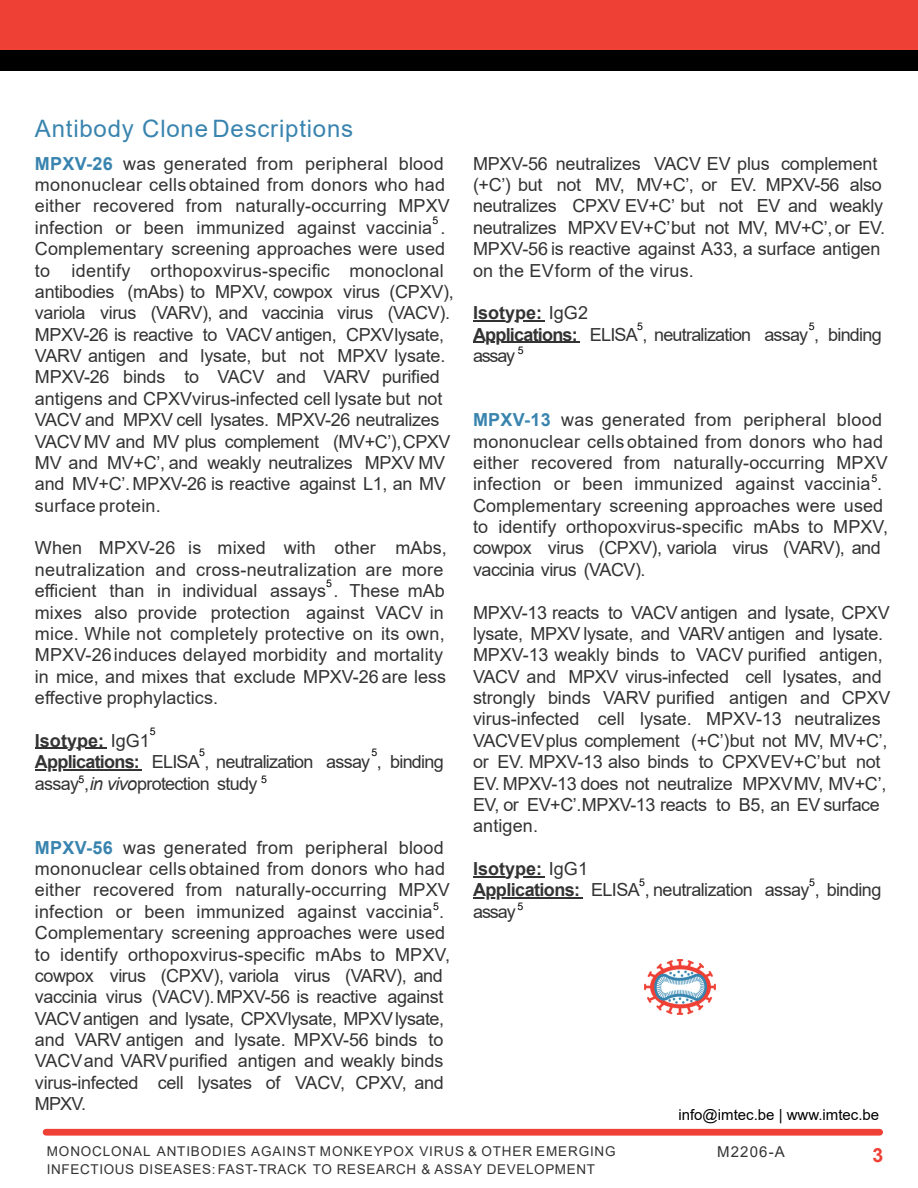
<style>
.page{position:relative;width:918px;height:1188px;background:#fff}
.page>*{position:absolute;margin:0;border:0;box-sizing:border-box;transform-origin:0 0}
.t1{font:24px "Arial";letter-spacing:.035em;color:#3984af}
.t2{font:700 19.5px "Arial";color:#ef4035}
.t3{font:18px/21.3px "Arial";letter-spacing:-.005em;color:#333}
.t4{font:18px/21.3px "Arial";letter-spacing:-.04em;color:#333}
.t5{font:18px/21.3px "Arial";letter-spacing:-.03em;color:#333}
.t6{font:700 18px "Arial";color:#333}
.t7{font:15px "Arial";color:#000}
.t8{font:15px "Arial";letter-spacing:.075em;color:#333}
.t9{font:13.5px/18px "Arial";letter-spacing:.065em;color:#333}
.t10{font:10.5px "Arial";color:#000}
.s1{font-weight:700;color:#3984af}
.s2{font-weight:400}
.s3{font-weight:700}
.s4{font-style:italic}
</style>
<div class="page">
<hr style="left:35px;top:748px;width:71px;height:1px;background:#333">
<hr style="left:35px;top:769px;width:107px;height:1px;background:#333">
<hr style="left:473px;top:320px;width:71px;height:2px;background:#333">
<hr style="left:473px;top:342px;width:107px;height:1px;background:#333">
<hr style="left:473px;top:876px;width:71px;height:1px;background:#333">
<hr style="left:473px;top:898px;width:109px;height:1px;background:#333">
<div style="left:0;top:29px;width:918px;height:42px;background:#000"></div>
<div style="left:0;top:0;width:918px;height:50px;background:#ef4035"></div>
<div style="left:46px;top:1129px;width:834px;height:7px;background:#ef4035"></div>
<img style="left:644px;top:960px;width:71px;height:55px">
<h1 class="t1" style="left:35px;top:119px;width:320px">Antibody Clone Descriptions</h1>
<p class="t3" style="left:35px;top:154px;width:416px"><span class="s1">MPXV-26</span> was generated from peripheral blood mononuclear cells obtained from donors who had either recovered from naturally-occurring MPXV infection or been immunized against vaccinia</p>
<p class="t10" style="left:433px;top:216px;width:7px">5</p>
<p class="t3" style="left:35px;top:218px;width:420px;text-indent:406px">.<br>Complementary screening approaches were used to identify orthopoxvirus-specific monoclonal antibodies (mAbs) to MPXV, cowpox virus (CPXV), variola virus (VARV), and vaccinia virus (VACV).<br>MPXV-26 is reactive to VACV antigen, CPXVlysate, VARV antigen and lysate, but not MPXV lysate.<br>MPXV-26 binds to VACV and VARV purified antigens and CPXVvirus-infected cell lysate but not VACV and MPXV cell lysates. MPXV-26 neutralizes VACV MV and MV plus complement (MV+C’),CPXV MV and MV+C’, and weakly neutralizes MPXV MV and MV+C’.MPXV-26 is reactive against L1, an MV surface protein.</p>
<p class="t3" style="left:35px;top:539px;width:413px">When MPXV-26 is mixed with other mAbs, neutralization and cross-neutralization are more efficient than in individual assays . These mAb</p>
<p class="t10" style="left:326px;top:579px;width:7px">5</p>
<p class="t3" style="left:35px;top:603px;width:413px">mixes also provide protection against VACV in mice. While not completely protective on its own, MPXV-26induces delayed morbidity and mortality in mice, and mixes that exclude MPXV-26 are less effective prophylactics.</p>
<p class="t6" style="left:35px;top:734px;width:116px">Isotype: <span class="s2">IgG1</span></p>
<p class="t10" style="left:150px;top:727px;width:7px">5</p>
<p class="t4" style="left:35px;top:753px;width:410px"><span class="s3">Applications:</span> ELISA , neutralization assay , binding</p>
<p class="t10" style="left:199px;top:749px;width:7px">5</p>
<p class="t10" style="left:372px;top:749px;width:7px">5</p>
<p class="t4" style="left:35px;top:774px;width:234px">assay<sup>5</sup>,<span class="s4">in vivo</span>protection study <sup>5</sup></p>
<p class="t3" style="left:35px;top:838px;width:417px"><span class="s1">MPXV-56</span> was generated from peripheral blood mononuclear cells obtained from donors who had either recovered from naturally-occurring MPXV infection or been immunized against vaccinia<sup>5</sup>.<br>Complementary screening approaches were used to identify orthopoxvirus-specific mAbs to MPXV, cowpox virus (CPXV), variola virus (VARV), and vaccinia virus (VACV).MPXV-56 is reactive against VACVantigen and lysate, CPXVlysate, MPXVlysate, and VARV antigen and lysate. MPXV-56 binds to VACVand VARVpurified antigen and weakly binds virus-infected cell lysates of VACV, CPXV, and MPXV.</p>
<p class="t3" style="left:473px;top:154px;width:414px">MPXV-56 neutralizes VACV EV plus complement (+C’) but not MV, MV+C’, or EV. MPXV-56 also neutralizes CPXV EV+C’ but not EV and weakly neutralizes MPXVEV+C’but not MV, MV+C’,or EV.<br>MPXV-56 is reactive against A33, a surface antigen on the EVform of the virus.</p>
<p class="t4" style="left:473px;top:304px;width:410px"><span class="s3">Isotype:</span> IgG2<br><span class="s3">Applications:</span> ELISA , neutralization assay , binding</p>
<p class="t10" style="left:637px;top:323px;width:7px">5</p>
<p class="t10" style="left:809px;top:323px;width:7px">5</p>
<p class="t3" style="left:473px;top:347px;width:52px">assay <sup>5</sup></p>
<p class="t3" style="left:473px;top:411px;width:417px"><span class="s1">MPXV-13</span> was generated from peripheral blood mononuclear cells obtained from donors who had either recovered from naturally-occurring MPXV infection or been immunized against vaccinia<sup>5</sup>.<br>Complementary screening approaches were used to identify orthopoxvirus-specific mAbs to MPXV, cowpox virus (CPXV), variola virus (VARV), and vaccinia virus (VACV).</p>
<p class="t3" style="left:473px;top:603px;width:419px">MPXV-13 reacts to VACV antigen and lysate, CPXV lysate, MPXV lysate, and VARV antigen and lysate.<br>MPXV-13 weakly binds to VACV purified antigen, VACV and MPXV virus-infected cell lysates, and strongly binds VARV purified antigen and CPXV virus-infected cell lysate. MPXV-13 neutralizes VACVEVplus complement (+C’)but not MV, MV+C’, or EV. MPXV-13 also binds to CPXVEV+C’but not EV. MPXV-13 does not neutralize MPXVMV, MV+C’, EV, or EV+C’.MPXV-13 reacts to B5, an EV surface antigen.</p>
<p class="t5" style="left:473px;top:860px;width:410px"><span class="s3">Isotype:</span> IgG1<br><span class="s3">Applications:</span> ELISA , neutralization assay , binding</p>
<p class="t10" style="left:639px;top:879px;width:7px">5</p>
<p class="t10" style="left:809px;top:879px;width:7px">5</p>
<p class="t3" style="left:473px;top:902px;width:52px">assay <sup>5</sup></p>
<p class="t7" style="left:678px;top:1109px;width:202px">info@imtec.be | www.imtec.be</p>
<p class="t9" style="left:47px;top:1143px;width:570px">MONOCLONAL ANTIBODIES AGAINST MONKEYPOX VIRUS &amp; OTHER EMERGING<br>INFECTIOUS DISEASES: FAST-TRACK TO RESEARCH &amp; ASSAY DEVELOPMENT</p>
<p class="t8" style="left:717px;top:1146px;width:69px">M2206-A</p>
<p class="t2" style="left:872px;top:1148px;width:12px">3</p>
</div>
